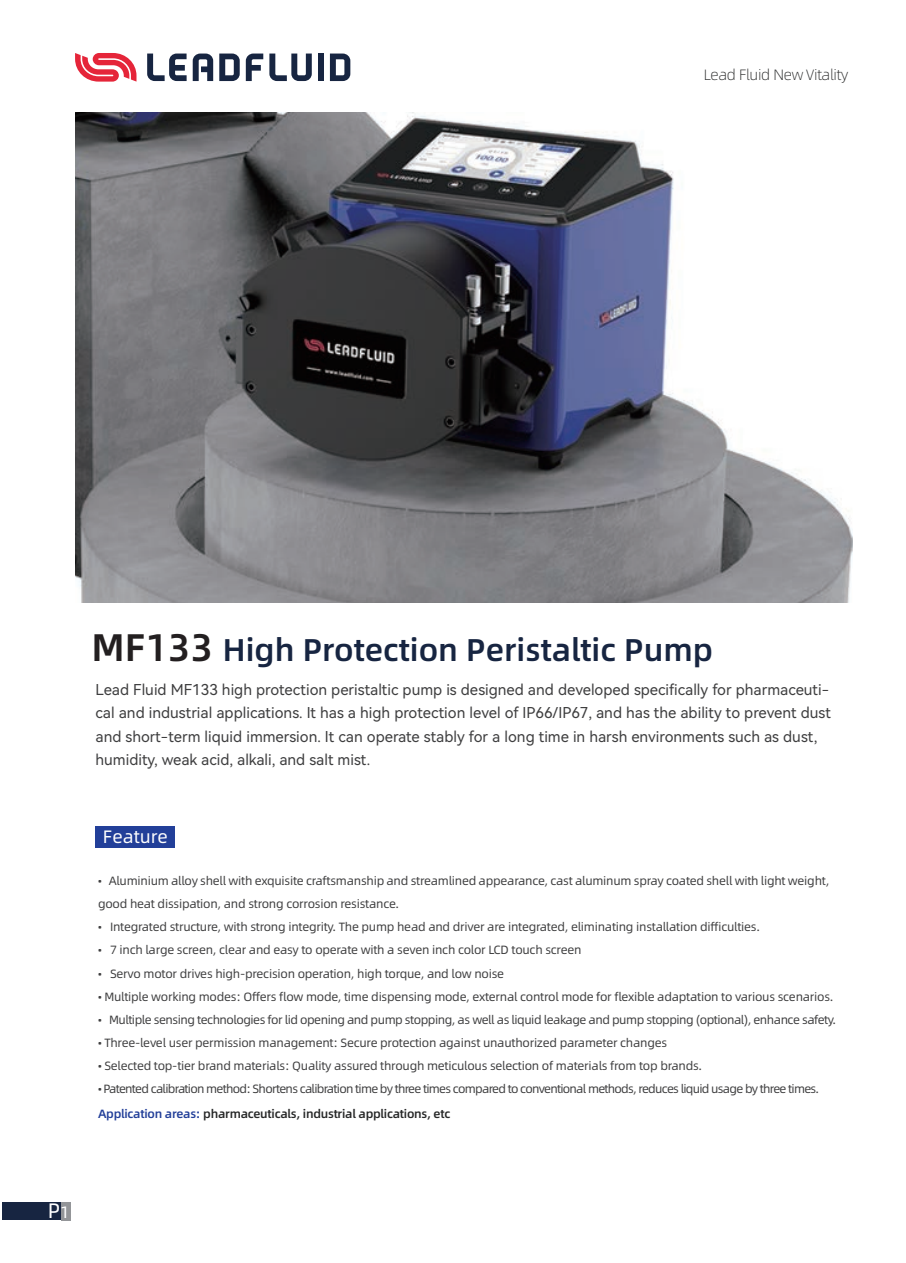
<style>
.page{position:relative;width:906px;height:1263px;background:#fff}
.page>*{position:absolute;margin:0;border:0;box-sizing:border-box;transform-origin:0 0}
.t1{font:31.5px "Alibaba Pu Hui Ti M";color:#172541}
.t2{font:21px "Alibaba Pu Hui Ti R";color:#fff}
.t3{font:18px "Alibaba Pu Hui Ti R";color:#fff}
.t4{font:15px/23.2px "Harmony OS Sans SC";color:#3e3e3f}
.t5{font:15px "Alibaba Pu Hui Ti L";letter-spacing:-.02em;color:#262727}
.t6{font:12px/23.2px "Alibaba Pu Hui Ti R";letter-spacing:-.02em;color:#3e3e3f}
.t7{font:12px "Alibaba Pu Hui Ti R";letter-spacing:-.06em;color:#3e3e3f}
.t8{font:12px "Alibaba Pu Hui Ti R";letter-spacing:-.04em;color:#3e3e3f}
.t9{font:12px "Alibaba Pu Hui Ti M";letter-spacing:-.02em;color:#262727}
.s1{font-size:38.55px;color:#231f20}
.s2{color:#223f99}
.s3{font-size:16.5px}
</style>
<div class="page">
<div style="left:96px;top:826px;width:79px;height:22px;background:#223f99"></div>
<div style="left:2px;top:1202px;width:69px;height:18px;background:#172541"></div>
<div style="left:61px;top:1202px;width:10px;height:18px;background:#939598"></div>
<img style="left:75px;top:112px;width:777px;height:490px">
<svg style="left:219px;top:54px;width:21px;height:27px"></svg>
<svg style="left:269px;top:54px;width:43px;height:27px"></svg>
<div style="left:318px;top:54px;width:6px;height:27px;background:#172541"></div>
<svg style="left:330px;top:54px;width:20px;height:27px"></svg>
<svg style="left:147px;top:54px;width:40px;height:27px"></svg>
<svg style="left:246px;top:54px;width:17px;height:27px"></svg>
<svg style="left:193px;top:54px;width:20px;height:27px"></svg>
<svg style="left:75px;top:53px;width:61px;height:29px"></svg>
<p class="t5" style="left:703px;top:64px;width:146px">Lead Fluid New Vitality</p>
<h1 class="t1" style="left:91px;top:625px;width:623px"><span class="s1">MF133</span> High Protection Peristaltic Pump</h1>
<p class="t4" style="left:95px;top:678px;width:737px">Lead Fluid MF133 high protection peristaltic pump is designed and developed specifically for pharmaceuti&shy;cal and industrial applications. It has a high protection level of IP66/IP67, and has the ability to prevent dust and short-term liquid immersion. It can operate stably for a long time in harsh environments such as dust, humidity, weak acid, alkali, and salt mist.</p>
<h3 class="t3" style="left:103px;top:823px;width:66px">Feature</h3>
<p class="t6" style="left:98px;top:868px;width:733px">• Aluminium alloy shell with exquisite craftsmanship and streamlined appearance, cast aluminum spray coated shell with light weight, good heat dissipation, and strong corrosion resistance.</p>
<p class="t6" style="left:98px;top:915px;width:663px">• Integrated structure, with strong integrity. The pump head and driver are integrated, eliminating installation difficulties.</p>
<p class="t6" style="left:98px;top:938px;width:485px">• 7 inch large screen, clear and easy to operate with a seven inch color LCD touch screen</p>
<p class="t6" style="left:98px;top:961px;width:408px">• Servo motor drives high-precision operation, high torque, and low noise</p>
<p class="t6" style="left:98px;top:984px;width:737px">• Multiple working modes: Offers flow mode, time dispensing mode, external control mode for flexible adaptation to various scenarios.</p>
<p class="t8" style="left:98px;top:1011px;width:739px">• Multiple sensing technologies for lid opening and pump stopping, as well as liquid leakage and pump stopping (optional), enhance safety.</p>
<p class="t6" style="left:98px;top:1030px;width:571px">• Three-level user permission management: Secure protection against unauthorized parameter changes</p>
<p class="t6" style="left:98px;top:1054px;width:605px">• Selected top-tier brand materials: Quality assured through meticulous selection of materials from top brands.</p>
<p class="t7" style="left:98px;top:1080px;width:722px">• Patented calibration method: Shortens calibration time by three times compared to conventional methods, reduces liquid usage by three times.</p>
<p class="t9" style="left:98px;top:1105px;width:354px"><span class="s2">Application areas:</span> pharmaceuticals, industrial applications, etc</p>
<h2 class="t2" style="left:48px;top:1195px;width:24px">P<span class="s3">1</span></h2>
</div>
